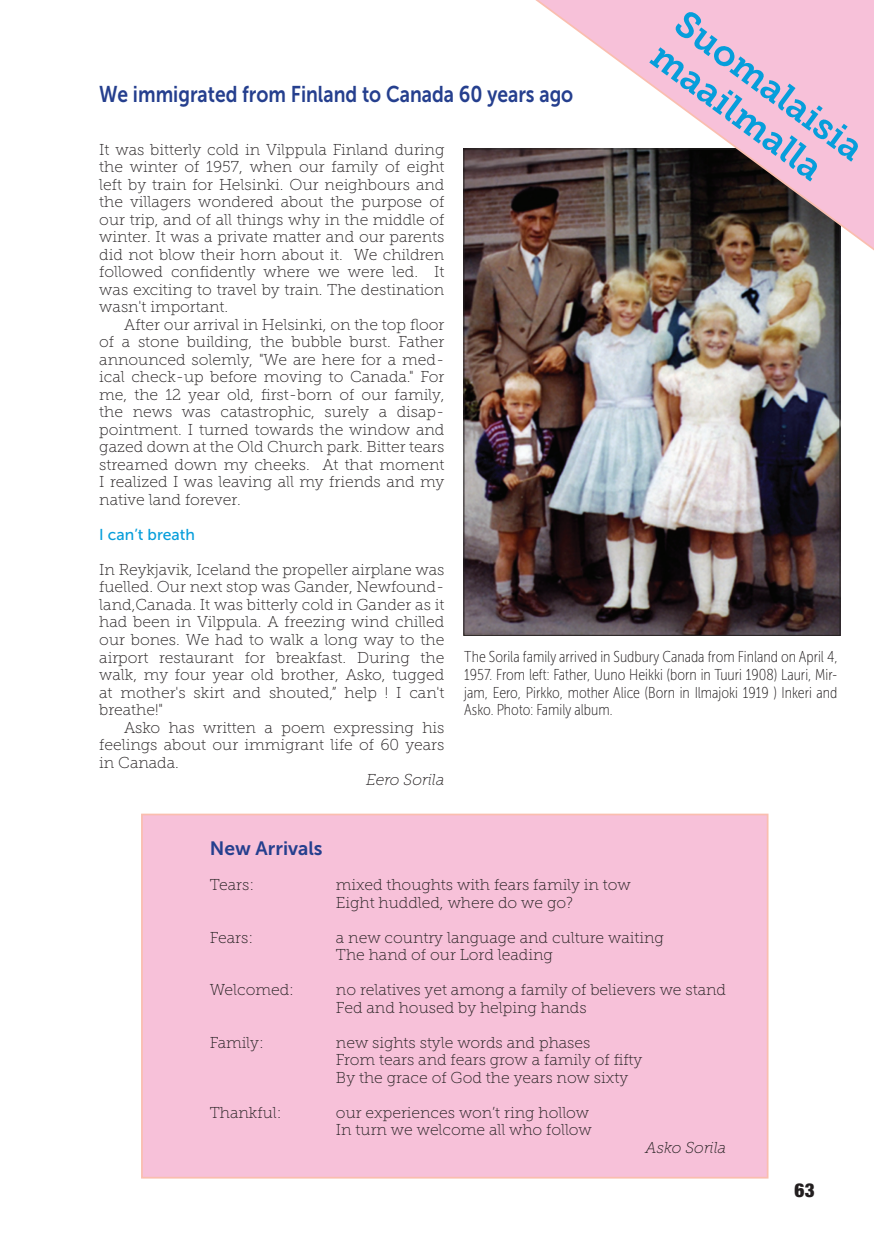
<style>
.page{position:relative;width:874px;height:1241px;background:#fff}
.page>*{position:absolute;margin:0;border:0;box-sizing:border-box;transform-origin:0 0}
.t1{font:36.75px/40.6px "Museo Slab 700";color:#069edb}
.t2{font:22.75px "Museo Sans 700";color:#253f8e;scale:.85 1}
.t3{font:19.25px "Museo Sans 700";color:#253f8e}
.t4{font:900 condensed 19.25px "Helvetica Neue LT Std";color:#231f20}
.t5{font:15.75px/17.5px "Museo Slab 100";color:#231f20}
.t6{font:15.75px/17.5px "Museo Sans Cond 100";color:#231f20;text-align:justify}
.t7{font:italic 15.75px "Museo Slab 100";color:#231f20}
.t8{font:15.75px "Museo Sans 500";color:#069edb}
</style>
<div class="page">
<div style="left:141px;top:813px;width:627px;height:365px;background:#f7c1d9;border:2px solid #fabeaf"></div>
<img style="left:465px;top:150px;width:373px;height:483px">
<img style="left:509px;top:0;width:364px;height:281px">
<h1 class="t1" style="left:692px;top:2px;width:225px;rotate:37deg">Suomalaisia maailmalla</h1>
<h2 class="t2" style="left:99px;top:82px;width:559px">We immigrated from Finland to Canada 60 years ago</h2>
<p class="t5" style="left:99px;top:141px;width:346px;text-align:justify">It was bitterly cold in Vilppula Finland during the winter of 1957, when our family of eight left by train for Helsinki. Our neighbours and the villagers wondered about the purpose of our trip, and of all things why in the middle of winter. It was a private matter and our parents did not blow their horn about it. We children followed confidently where we were led. It was exciting to travel by train. The destination wasn't important.</p>
<p class="t5" style="left:99px;top:316px;width:346px;text-align:justify;text-indent:25px">After our arrival in Helsinki, on the top floor of a stone building, the bubble burst. Father announced solemly, "We are here for a med&shy;ical check-up before moving to Canada." For me, the 12 year old, first-born of our family, the news was catastrophic, surely a disap&shy;pointment. I turned towards the window and gazed down at the Old Church park. Bitter tears streamed down my cheeks. At that moment I realized I was leaving all my friends and my native land forever.</p>
<p class="t8" style="left:99px;top:526px;width:97px">I can’t breath</p>
<p class="t5" style="left:99px;top:561px;width:346px;text-align:justify">In Reykjavik, Iceland the propeller airplane was fuelled. Our next stop was Gander, Newfound&shy;land,Canada. It was bitterly cold in Gander as it had been in Vilppula. A freezing wind chilled our bones. We had to walk a long way to the airport restaurant for breakfast. During the walk, my four year old brother, Asko, tugged at mother's skirt and shouted,” help ! I can't breathe!"</p>
<p class="t5" style="left:99px;top:718px;width:346px;text-align:justify;text-indent:25px">Asko has written a poem expressing his feelings about our immigrant life of 60 years in Canada.</p>
<p class="t7" style="left:366px;top:771px;width:80px">Eero Sorila</p>
<p class="t6" style="left:464px;top:648px;width:374px">The Sorila family arrived in Sudbury Canada from Finland on April 4, 1957. From left: Father, Uuno Heikki (born in Tuuri 1908) Lauri, Mir&shy;jam, Eero, Pirkko, mother Alice (Born in Ilmajoki 1919 ) Inkeri and Asko. Photo: Family album.</p>
<p class="t3" style="left:210px;top:837px;width:114px">New Arrivals</p>
<p class="t5" style="left:210px;top:876px;width:46px">Tears:</p>
<p class="t5" style="left:336px;top:876px;width:296px">mixed thoughts with fears family in tow<br>Eight huddled, where do we go?</p>
<p class="t5" style="left:210px;top:928px;width:45px">Fears:</p>
<p class="t5" style="left:336px;top:928px;width:329px">a new country language and culture waiting<br>The hand of our Lord leading</p>
<p class="t5" style="left:210px;top:981px;width:86px">Welcomed:</p>
<p class="t5" style="left:336px;top:981px;width:391px">no relatives yet among a family of believers we stand<br>Fed and housed by helping hands</p>
<p class="t5" style="left:210px;top:1033px;width:55px">Family:</p>
<p class="t5" style="left:336px;top:1033px;width:308px">new sights style words and phases<br>From tears and fears grow a family of fifty<br>By the grace of God the years now sixty</p>
<p class="t5" style="left:210px;top:1103px;width:73px">Thankful:</p>
<p class="t5" style="left:336px;top:1103px;width:257px">our experiences won’t ring hollow<br>In turn we welcome all who follow</p>
<p class="t7" style="left:645px;top:1138px;width:82px">Asko Sorila</p>
<p class="t4" style="left:794px;top:1177px;width:22px">63</p>
</div>
